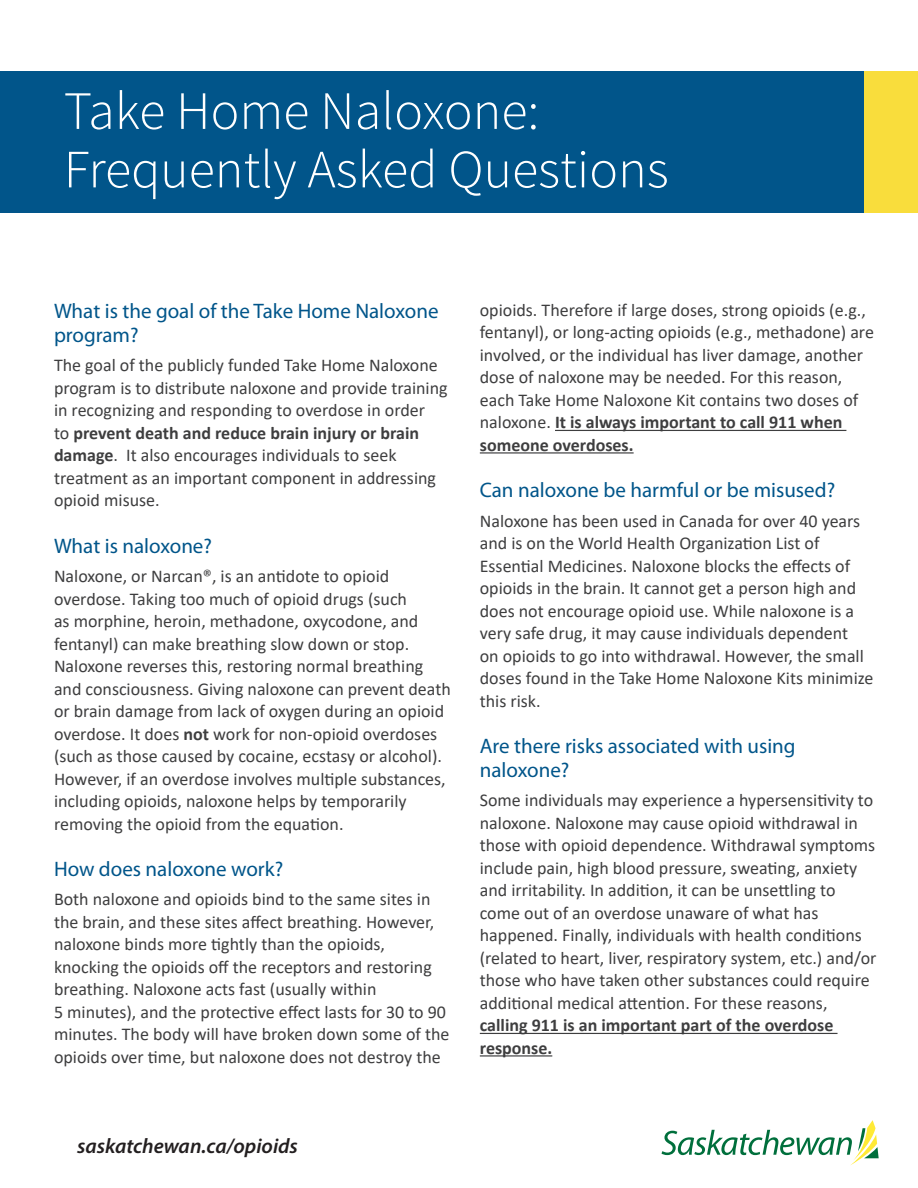
<style>
.page{position:relative;width:918px;height:1188px;background:#fff}
.page>*{position:absolute;margin:0;border:0;box-sizing:border-box;transform-origin:0 0}
.t1{font:300 54px/58.5px "Source Sans Pro";color:#fff}
.t2{font:21px/24px "Myriad Pro";color:#01558a}
.t3{font:italic 600 21px "Myriad Pro";color:#231f20}
.t4{font:18px/22.5px "Calibri";color:#3e3e3f}
.t5{font:700 18px/22.5px "Calibri";color:#3e3e3f}
.s1{font-weight:700}
</style>
<div class="page">
<hr style="left:555px;top:430px;width:291px;height:1px;background:#3e3e3f">
<hr style="left:480px;top:452px;width:154px;height:2px;background:#3e3e3f">
<hr style="left:480px;top:1033px;width:358px;height:1px;background:#3e3e3f">
<hr style="left:480px;top:1055px;width:72px;height:2px;background:#3e3e3f">
<div style="left:0;top:71px;width:864px;height:142px;background:#01558a"></div>
<div style="left:864px;top:71px;width:54px;height:142px;background:#f9dd3c"></div>
<svg style="left:661px;top:1120px;width:218px;height:46px"></svg>
<h1 class="t1" style="left:64px;top:82px;width:606px">Take Home Naloxone:<br>Frequently Asked Questions</h1>
<p class="t2" style="left:54px;top:299px;width:386px">What is the goal of the Take Home Naloxone program?</p>
<p class="t4" style="left:54px;top:354px;width:395px">The goal of the publicly funded Take Home Naloxone program is to distribute naloxone and provide training in recognizing and responding to overdose in order<br>to <span class="s1">prevent death and reduce brain injury or brain damage</span>. It also encourages individuals to seek treatment as an important component in addressing opioid misuse.</p>
<p class="t2" style="left:54px;top:534px;width:160px">What is naloxone?</p>
<p class="t4" style="left:54px;top:564px;width:398px">Naloxone, or Narcan®, is an antidote to opioid overdose. Taking too much of opioid drugs (such<br>as morphine, heroin, methadone, oxycodone, and fentanyl) can make breathing slow down or stop.<br>Naloxone reverses this, restoring normal breathing and consciousness. Giving naloxone can prevent death or brain damage from lack of oxygen during an opioid overdose. It does <span class="s1">not</span> work for non-opioid overdoses (such as those caused by cocaine, ecstasy or alcohol).<br>However, if an overdose involves multiple substances, including opioids, naloxone helps by temporarily removing the opioid from the equation.</p>
<p class="t2" style="left:54px;top:857px;width:231px">How does naloxone work?</p>
<p class="t4" style="left:54px;top:888px;width:397px">Both naloxone and opioids bind to the same sites in the brain, and these sites affect breathing. However, naloxone binds more tightly than the opioids, knocking the opioids off the receptors and restoring breathing. Naloxone acts fast (usually within<br>5 minutes), and the protective effect lasts for 30 to 90 minutes. The body will have broken down some of the opioids over time, but naloxone does not destroy the</p>
<p class="t3" style="left:77px;top:1133px;width:222px">saskatchewan.ca/opioids</p>
<p class="t4" style="left:480px;top:298px;width:396px">opioids. Therefore if large doses, strong opioids (e.g., fentanyl), or long-acting opioids (e.g., methadone) are involved, or the individual has liver damage, another dose of naloxone may be needed. For this reason, each Take Home Naloxone Kit contains two doses of naloxone. <span class="s1">It is always important to call 911 when someone overdoses.</span></p>
<p class="t2" style="left:480px;top:478px;width:357px">Can naloxone be harmful or be misused?</p>
<p class="t4" style="left:480px;top:509px;width:395px">Naloxone has been used in Canada for over 40 years and is on the World Health Organization List of Essential Medicines. Naloxone blocks the effects of opioids in the brain. It cannot get a person high and does not encourage opioid use. While naloxone is a very safe drug, it may cause individuals dependent<br>on opioids to go into withdrawal. However, the small doses found in the Take Home Naloxone Kits minimize this risk.</p>
<p class="t2" style="left:480px;top:734px;width:317px">Are there risks associated with using naloxone?</p>
<p class="t4" style="left:480px;top:789px;width:398px">Some individuals may experience a hypersensitivity to naloxone. Naloxone may cause opioid withdrawal in those with opioid dependence. Withdrawal symptoms include pain, high blood pressure, sweating, anxiety and irritability. In addition, it can be unsettling to come out of an overdose unaware of what has happened. Finally, individuals with health conditions (related to heart, liver, respiratory system, etc.) and/or those who have taken other substances could require additional medical attention. For these reasons,</p>
<p class="t5" style="left:480px;top:1014px;width:355px">calling 911 is an important part of the overdose response.</p>
</div>
